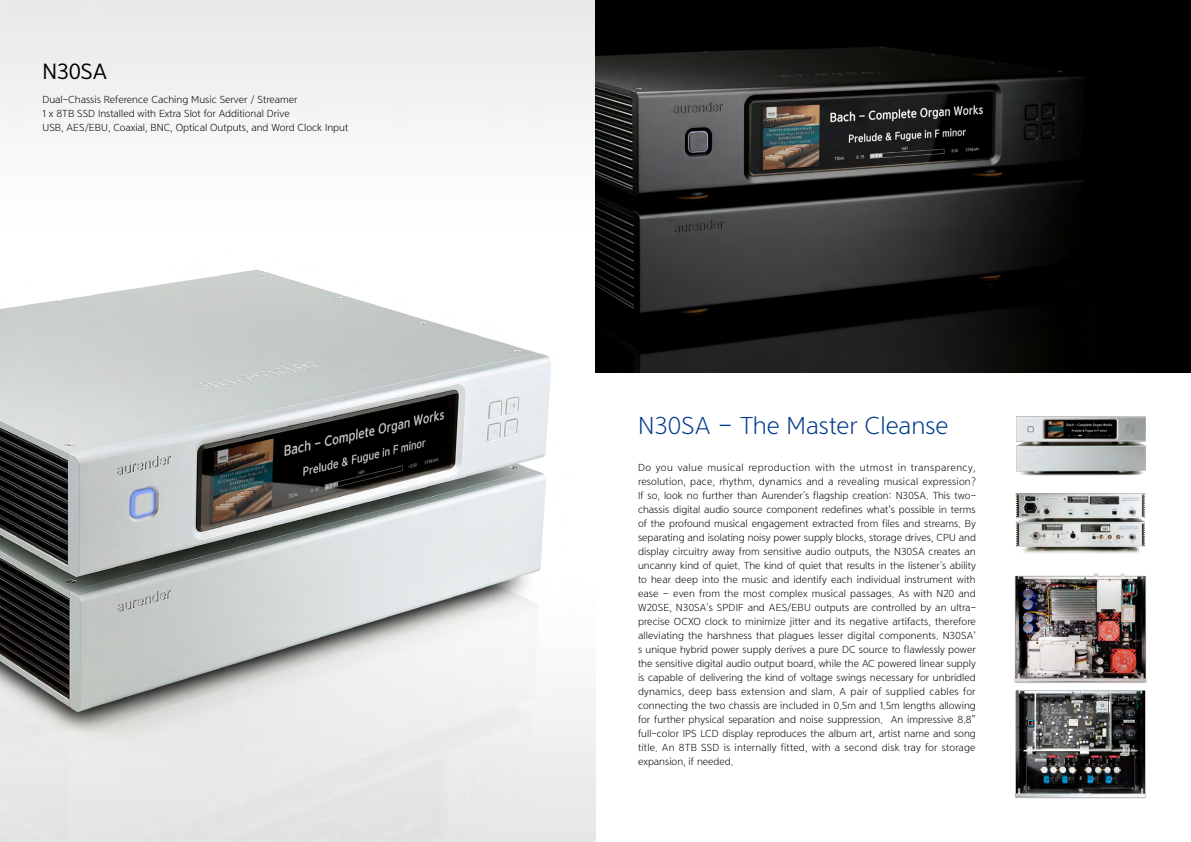
<style>
.page{position:relative;width:1191px;height:842px;background:#fff}
.page>*{position:absolute;margin:0;border:0;box-sizing:border-box;transform-origin:0 0}
.t1{font:24px "Yoon Gothic Pro 730";color:#003b8c}
.t2{font:20px "Yoon Gothic Pro 750";color:#000}
.t3{font:10px/14px "Yoon Gothic Pro 730";color:#000;text-align:justify}
</style>
<div class="page">
<img style="left:0;top:0;width:595px;height:842px">
<img style="left:595px;top:0;width:596px;height:372px">
<img style="left:1016px;top:416px;width:130px;height:60px">
<img style="left:1015px;top:493px;width:131px;height:60px">
<img style="left:1015px;top:691px;width:131px;height:108px">
<img style="left:1014px;top:573px;width:133px;height:110px">
<h2 class="t2" style="left:43px;top:59px;width:66px">N30SA</h2>
<p class="t3" style="left:43px;top:92px;width:307px;text-align:left">Dual-Chassis Reference Caching Music Server / Streamer<br>1 x 8TB SSD Installed with Extra Slot for Additional Drive<br>USB, AES/EBU, Coaxial, BNC, Optical Outputs, and Word Clock Input</p>
<h1 class="t1" style="left:638px;top:411px;width:312px">N30SA – The Master Cleanse</h1>
<p class="t3" style="left:638px;top:460px;width:339px">Do you value musical reproduction with the utmost in transparency, resolution, pace, rhythm, dynamics and a revealing musical expression?<br>If so, look no further than Aurender's flagship creation: N30SA. This two&shy;chassis digital audio source component redefines what’s possible in terms of the profound musical engagement extracted from files and streams. By separating and isolating noisy power supply blocks, storage drives, CPU and display circuitry away from sensitive audio outputs, the N30SA creates an uncanny kind of quiet. The kind of quiet that results in the listener's ability to hear deep into the music and identify each individual instrument with ease – even from the most complex musical passages. As with N20 and W20SE, N30SA's SPDIF and AES/EBU outputs are controlled by an ultra&shy;precise OCXO clock to minimize jitter and its negative artifacts, therefore alleviating the harshness that plagues lesser digital components. N30SA’ s unique hybrid power supply derives a pure DC source to flawlessly power the sensitive digital audio output board, while the AC powered linear supply is capable of delivering the kind of voltage swings necessary for unbridled dynamics, deep bass extension and slam. A pair of supplied cables for connecting the two chassis are included in 0.5m and 1.5m lengths allowing for further physical separation and noise suppression. An impressive 8.8” full-color IPS LCD display reproduces the album art, artist name and song title. An 8TB SSD is internally fitted, with a second disk tray for storage expansion, if needed.</p>
</div>
